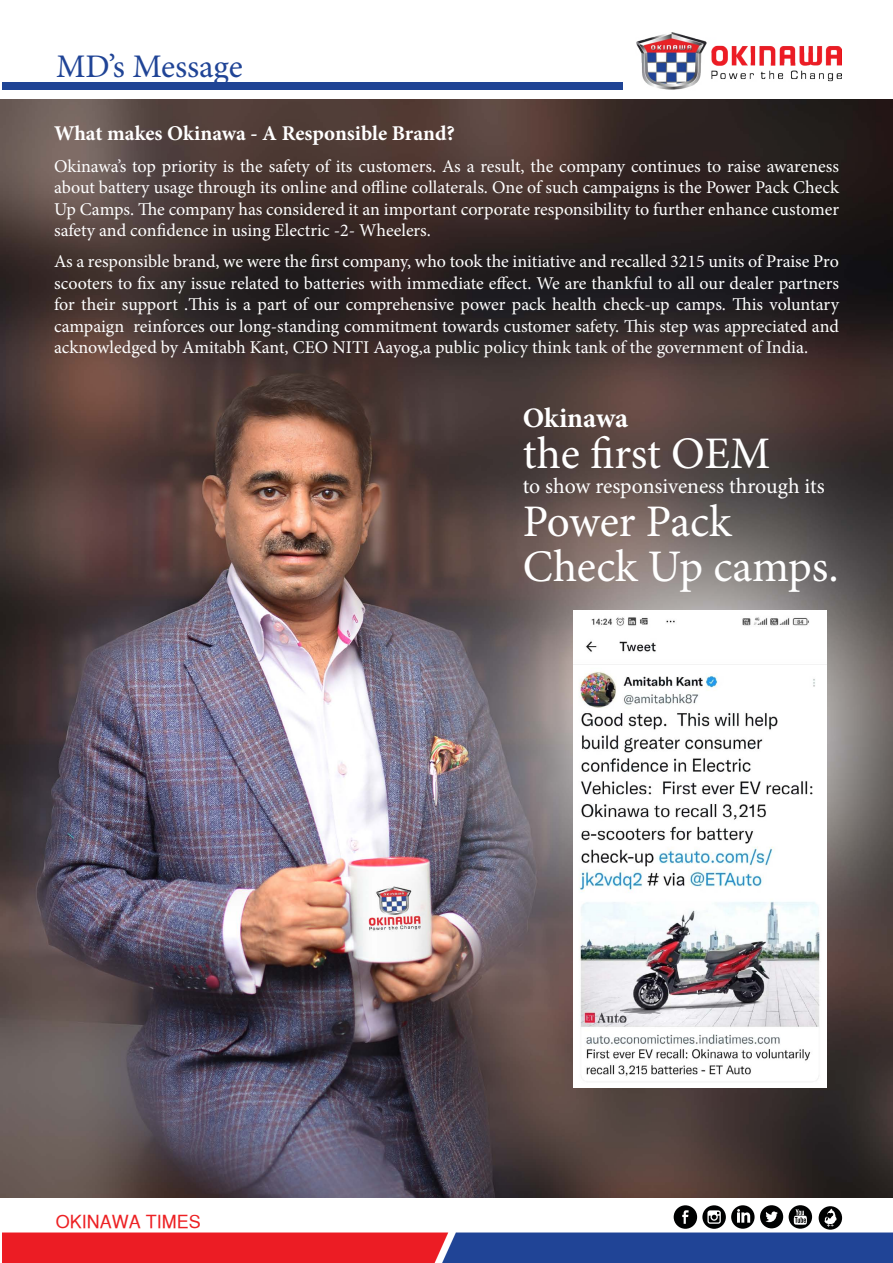
<style>
.page{position:relative;width:893px;height:1263px;background:#fff}
.page>*{position:absolute;margin:0;border:0;box-sizing:border-box;transform-origin:0 0}
.t1{font:45.15px/45.8px "Minion Pro";letter-spacing:-.005em;color:#fff}
.t2{font:33px "Minion Pro";letter-spacing:-.005em;color:#204496}
.t3{font:700 28.2px "Minion Pro";color:#fff}
.t4{font:21.75px "Minion Pro";letter-spacing:-.005em;color:#fff}
.t5{font:700 21px "Minion Pro";color:#fff}
.t6{font:18px/21.6px "Minion Pro";color:#fff;text-align:justify}
.t7{font:18px "Sans Serif";color:#ed2124}
</style>
<div class="page">
<img style="left:0;top:99px;width:893px;height:1098px">
<img style="left:636px;top:33px;width:205px;height:57px">
<img style="left:2px;top:1218px;width:891px;height:45px">
<svg style="left:674px;top:1205px;width:109px;height:24px"></svg>
<svg style="left:789px;top:1205px;width:23px;height:24px"></svg>
<svg style="left:819px;top:1206px;width:23px;height:24px"></svg>
<div style="left:2px;top:82px;width:620px;height:7px;background:#1f4495"></div>
<img style="left:574px;top:611px;width:253px;height:476px">
<h2 class="t2" style="left:56px;top:44px;width:188px">MD’s Message</h2>
<p class="t5" style="left:54px;top:119px;width:402px">What makes Okinawa - A Responsible Brand?</p>
<p class="t6" style="left:54px;top:155px;width:786px">Okinawa’s top priority is the safety of its customers. As a result, the company continues to raise awareness about battery usage through its online and offline collaterals. One of such campaigns is the Power Pack Check Up Camps. The company has considered it an important corporate responsibility to further enhance customer safety and confidence in using Electric -2- Wheelers.</p>
<p class="t6" style="left:54px;top:251px;width:786px">As a responsible brand, we were the first company, who took the initiative and recalled 3215 units of Praise Pro scooters to fix any issue related to batteries with immediate effect. We are thankful to all our dealer partners for their support .This is a part of our comprehensive power pack health check-up camps. This voluntary campaign reinforces our long-standing commitment towards customer safety. This step was appreciated and acknowledged by Amitabh Kant, CEO NITI Aayog,a public policy think tank of the government of India.</p>
<p class="t7" style="left:56px;top:1211px;width:147px">OKINAWA TIMES</p>
<h3 class="t3" style="left:523px;top:398px;width:107px">Okinawa</h3>
<h1 class="t1" style="left:523px;top:431px;width:249px">the first OEM</h1>
<p class="t4" style="left:523px;top:471px;width:304px">to show responsiveness through its</p>
<h1 class="t1" style="left:523px;top:498px;width:317px">Power Pack<br>Check Up camps.</h1>
</div>
